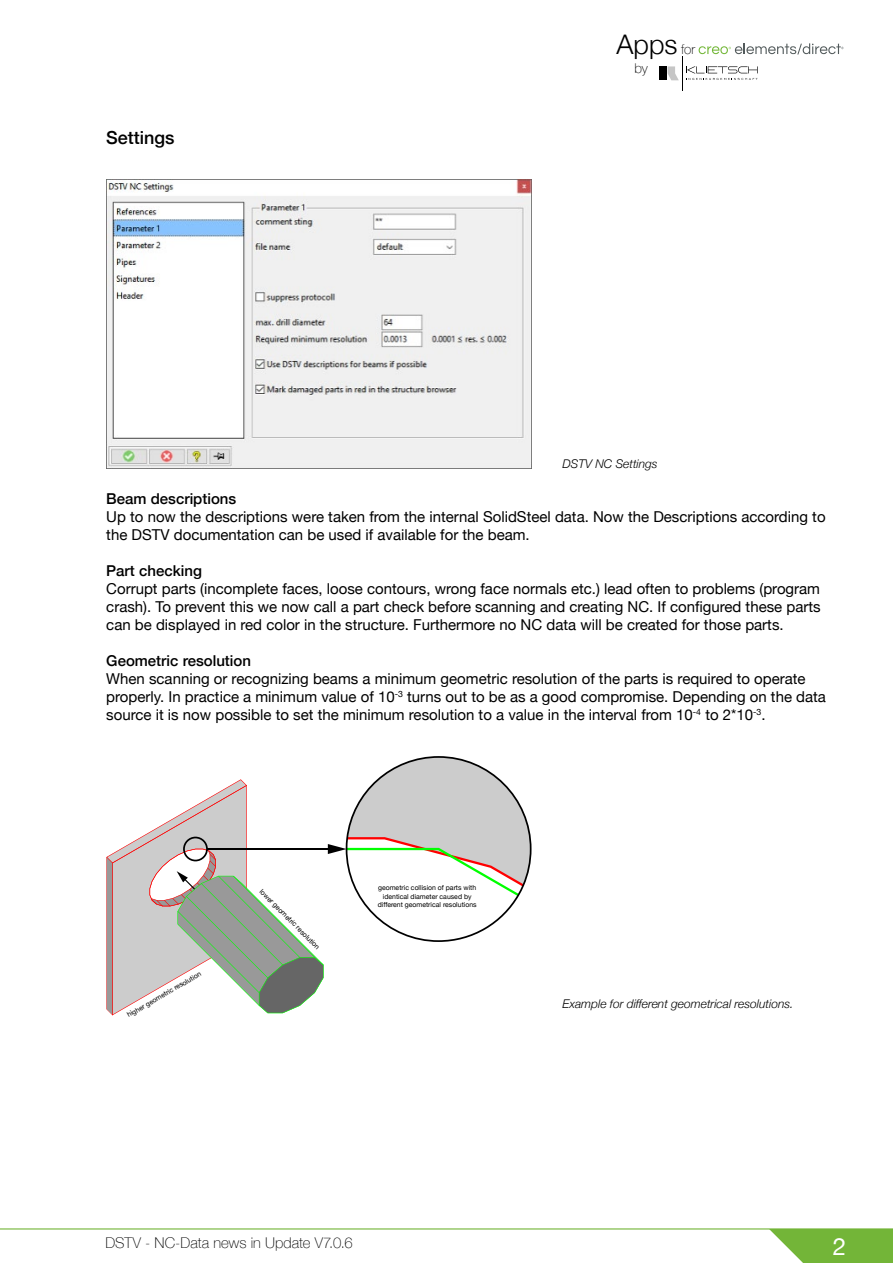
<style>
.page{position:relative;width:893px;height:1263px;background:#fff}
.page>*{position:absolute;margin:0;border:0;box-sizing:border-box;transform-origin:0 0}
.t1{font:300 27px "Helvetica Neue";color:#000}
.t2{font:24px "Helvetica Neue";color:#fff}
.t3{font:500 18px "Helvetica Neue";color:#000}
.t4{font:15px/18px "Helvetica Neue";color:#000}
.t5{font:500 15px "Helvetica Neue";color:#000}
.t6{font:100 14.85px "Helvetica Neue";letter-spacing:.005em;color:#000}
.t7{font:100 13.5px "Helvetica Neue";color:#000}
.t8{font:italic 300 12px "Helvetica Neue";color:#000}
.t9{font:6.9px/8.2px "Helvetica Neue";color:#000;text-align:center}
</style>
<div class="page">
<div style="left:660px;top:66px;width:7px;height:14px;background:#000"></div>
<svg style="left:668px;top:66px;width:11px;height:14px"></svg>
<hr style="left:682px;top:56px;width:1px;height:35px;background:#000">
<svg style="left:686px;top:66px;width:72px;height:14px"></svg>
<svg style="left:699px;top:43px;width:145px;height:11px"></svg>
<svg style="left:769px;top:1229px;width:124px;height:34px;background:#86bf53"></svg>
<hr style="left:0;top:1228px;width:893px;height:1px;background:#73b538">
<img style="left:106px;top:180px;width:425px;height:289px">
<svg style="left:106px;top:756px;width:425px;height:259px"></svg>
<p class="t3" style="left:106px;top:123px;width:70px">Settings</p>
<h1 class="t1" style="left:617px;top:22px;width:62px">Apps</h1>
<p class="t7" style="left:634px;top:58px;width:15px">by</p>
<p class="t7" style="left:681px;top:39px;width:16px">for</p>
<p class="t8" style="left:563px;top:454px;width:97px">DSTV NC Settings</p>
<p class="t5" style="left:106px;top:487px;width:132px">Beam descriptions</p>
<p class="t4" style="left:106px;top:509px;width:721px">Up to now the descriptions were taken from the internal SolidSteel data. Now the Descriptions according to the DSTV documentation can be used if available for the beam.</p>
<p class="t5" style="left:106px;top:559px;width:97px">Part checking</p>
<p class="t4" style="left:106px;top:581px;width:716px;text-align:justify">Corrupt parts (incomplete faces, loose contours, wrong face normals etc.) lead often to problems (program crash). To prevent this we now call a part check before scanning and creating NC. If configured these parts can be displayed in red color in the structure. Furthermore no NC data will be created for those parts.</p>
<p class="t5" style="left:106px;top:649px;width:146px">Geometric resolution</p>
<p class="t4" style="left:106px;top:671px;width:721px">When scanning or recognizing beams a minimum geometric resolution of the parts is required to operate properly. In practice a minimum value of 10<sup>-3</sup> turns out to be as a good compromise. Depending on the data source it is now possible to set the minimum resolution to a value in the interval from 10<sup>-4</sup> to 2*10<sup>-3</sup>.</p>
<p class="t9" style="left:126px;top:1012px;width:86px;rotate:-30deg">higher geometric resolution</p>
<p class="t9" style="left:264px;top:887px;width:83px;rotate:45deg">lower geometric resolution</p>
<p class="t9" style="left:378px;top:884px;width:100px">geometric collision of parts with identical diameter caused by different geometrical resolutions</p>
<p class="t8" style="left:563px;top:994px;width:232px">Example for different geometrical resolutions.</p>
<p class="t6" style="left:105px;top:1232px;width:249px">DSTV - NC-Data news in Update V7.0.6</p>
<h2 class="t2" style="left:833px;top:1229px;width:15px">2</h2>
</div>
